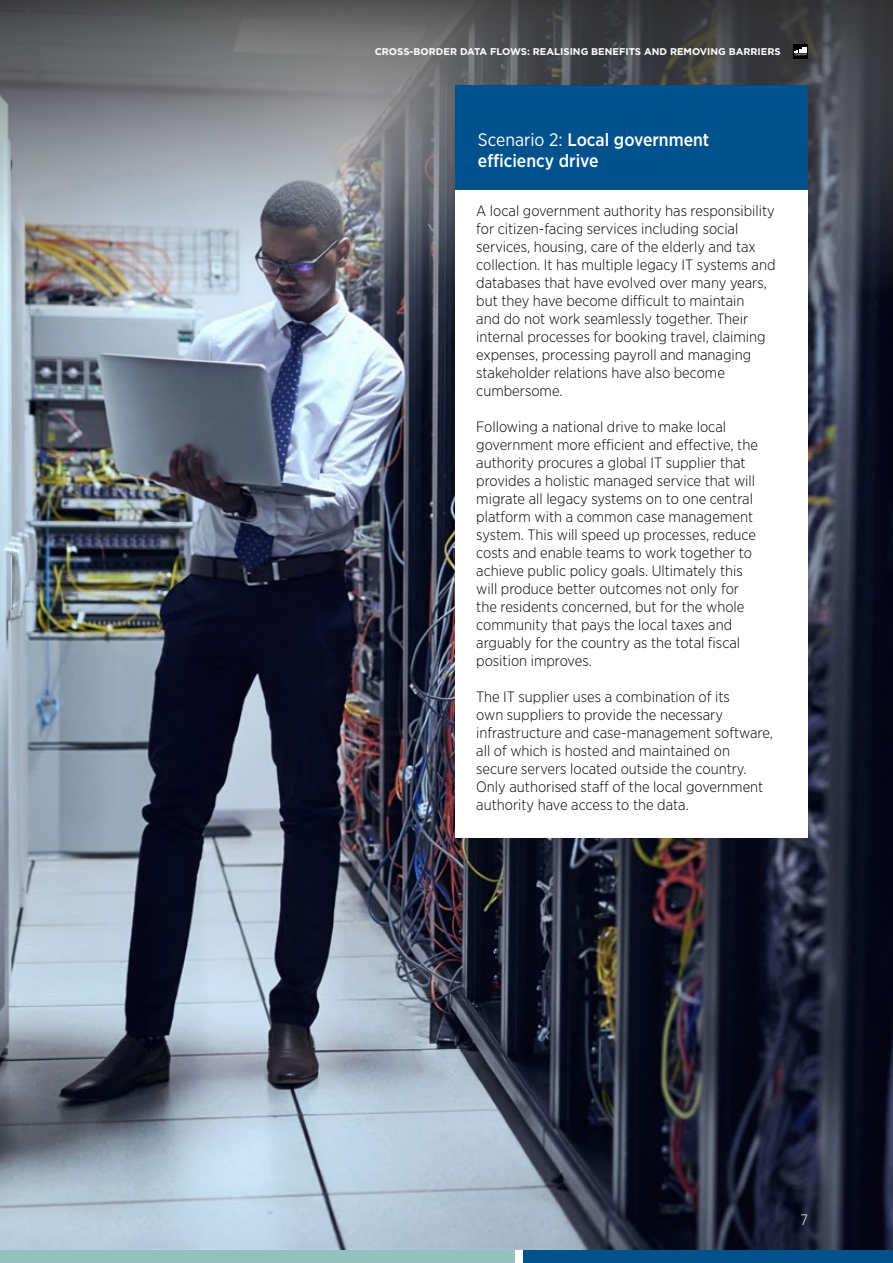
<style>
.page{position:relative;width:893px;height:1263px;background:#fff}
.page>*{position:absolute;margin:0;border:0;box-sizing:border-box;transform-origin:0 0}
.t1{font:500 18px/21px "Gotham Narrow";color:#fff}
.t2{font:300 15px/18px "Gotham Narrow";color:#000}
.t3{font:300 15px "Gotham Narrow";color:#fff}
.t4{font:700 9.75px "Gotham";color:#fff}
.s1{font-weight:400}
</style>
<div class="page">
<div style="left:0;top:1249px;width:514px;height:14px;background:#94c0be"></div>
<div style="left:523px;top:1249px;width:370px;height:14px;background:#00528d"></div>
<img style="left:0;top:0;width:893px;height:1249px">
<div style="left:455px;top:131px;width:353px;height:707px;background:#fff"></div>
<div style="left:455px;top:85px;width:353px;height:104px;background:#00528d"></div>
<div style="left:793px;top:44px;width:15px;height:15px;background:#000"></div>
<svg style="left:794px;top:51px;width:13px;height:5px"></svg>
<svg style="left:795px;top:47px;width:12px;height:8px"></svg>
<p class="t4" style="left:375px;top:45px;width:407px">CROSS-BORDER DATA FLOWS: REALISING BENEFITS AND REMOVING BARRIERS</p>
<p class="t1" style="left:478px;top:129px;width:233px"><span class="s1">Scenario 2:</span> Local government efficiency drive</p>
<p class="t2" style="left:476px;top:201px;width:301px">A local government authority has responsibility for citizen-facing services including social services, housing, care of the elderly and tax collection. It has multiple legacy IT systems and databases that have evolved over many years, but they have become difficult to maintain<br>and do not work seamlessly together. Their internal processes for booking travel, claiming expenses, processing payroll and managing stakeholder relations have also become cumbersome.</p>
<p class="t2" style="left:476px;top:417px;width:283px">Following a national drive to make local government more efficient and effective, the authority procures a global IT supplier that provides a holistic managed service that will migrate all legacy systems on to one central platform with a common case management system. This will speed up processes, reduce costs and enable teams to work together to achieve public policy goals. Ultimately this will produce better outcomes not only for the residents concerned, but for the whole community that pays the local taxes and arguably for the country as the total fiscal position improves.</p>
<p class="t2" style="left:476px;top:687px;width:298px">The IT supplier uses a combination of its<br>own suppliers to provide the necessary infrastructure and case-management software, all of which is hosted and maintained on secure servers located outside the country.<br>Only authorised staff of the local government authority have access to the data.</p>
<p class="t3" style="left:800px;top:1211px;width:9px">7</p>
</div>
